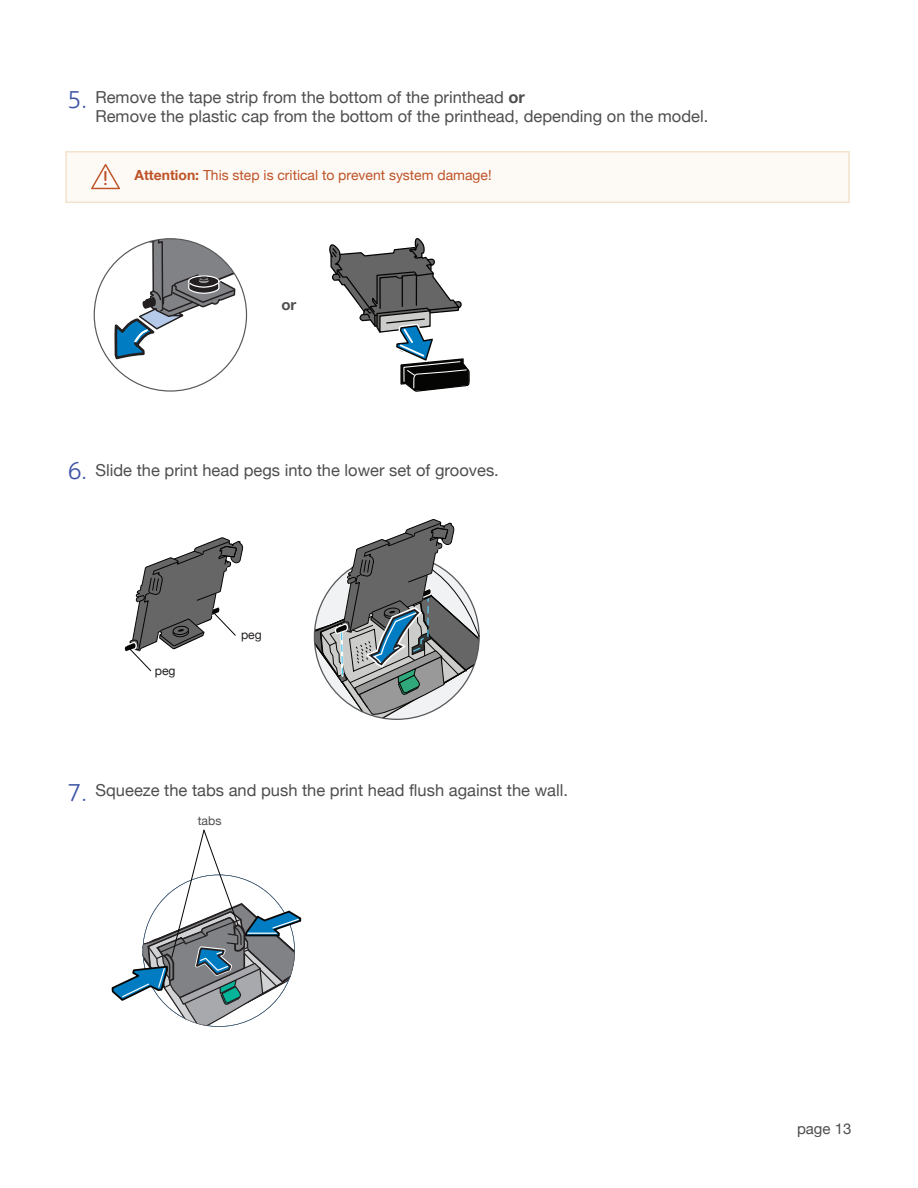
<style>
.page{position:relative;width:918px;height:1188px;background:#fff}
.page>*{position:absolute;margin:0;border:0;box-sizing:border-box;transform-origin:0 0}
.t1{font:300 24px "Precision Sans";color:#3d54a4}
.t2{font:19.2px "Precision Sans";color:#be5327}
.t3{font:16.5px/19.8px "Helvetica Neue";color:#4d4e4d}
.t4{font:15px "Helvetica Neue";color:#4d4e4d}
.t5{font:700 15px "Helvetica Neue";color:#4d4e4d}
.t6{font:13.95px "Helvetica Neue";color:#be5327}
.t7{font:12.15px "Helvetica Neue";color:#231f20}
.t8{font:12.15px "Helvetica Neue";color:#4d4e4d}
.s1{font-weight:700}
</style>
<div class="page">
<div style="left:65px;top:151px;width:785px;height:52px;background:#fdf9f5;border:2px solid #f3e2cc"></div>
<svg style="left:91px;top:164px;width:29px;height:25px"></svg>
<svg style="left:110px;top:239px;width:137px;height:121px"></svg>
<svg style="left:124px;top:537px;width:119px;height:135px"></svg>
<svg style="left:111px;top:829px;width:191px;height:198px"></svg>
<svg style="left:314px;top:151px;width:166px;height:568px"></svg>
<h1 class="t1" style="left:68px;top:85px;width:21px">5.</h1>
<p class="t3" style="left:95px;top:88px;width:614px">Remove the tape strip from the bottom of the printhead <span class="s1">or<br></span>Remove the plastic cap from the bottom of the printhead, depending on the model.</p>
<p class="t2" style="left:103px;top:167px;width:7px">!</p>
<p class="t6" style="left:134px;top:165px;width:359px"><span class="s1">Attention:</span> This step is critical to prevent system damage!</p>
<p class="t5" style="left:281px;top:293px;width:16px">or</p>
<h1 class="t1" style="left:68px;top:456px;width:21px">6.</h1>
<p class="t3" style="left:95px;top:461px;width:405px">Slide the print head pegs into the lower set of grooves.</p>
<p class="t7" style="left:155px;top:662px;width:22px">peg</p>
<p class="t7" style="left:241px;top:626px;width:22px">peg</p>
<h1 class="t1" style="left:68px;top:778px;width:21px">7.</h1>
<p class="t3" style="left:95px;top:782px;width:474px">Squeeze the tabs and push the print head flush against the wall.</p>
<p class="t8" style="left:198px;top:811px;width:25px">tabs</p>
<p class="t4" style="left:797px;top:1118px;width:56px">page 13</p>
</div>
